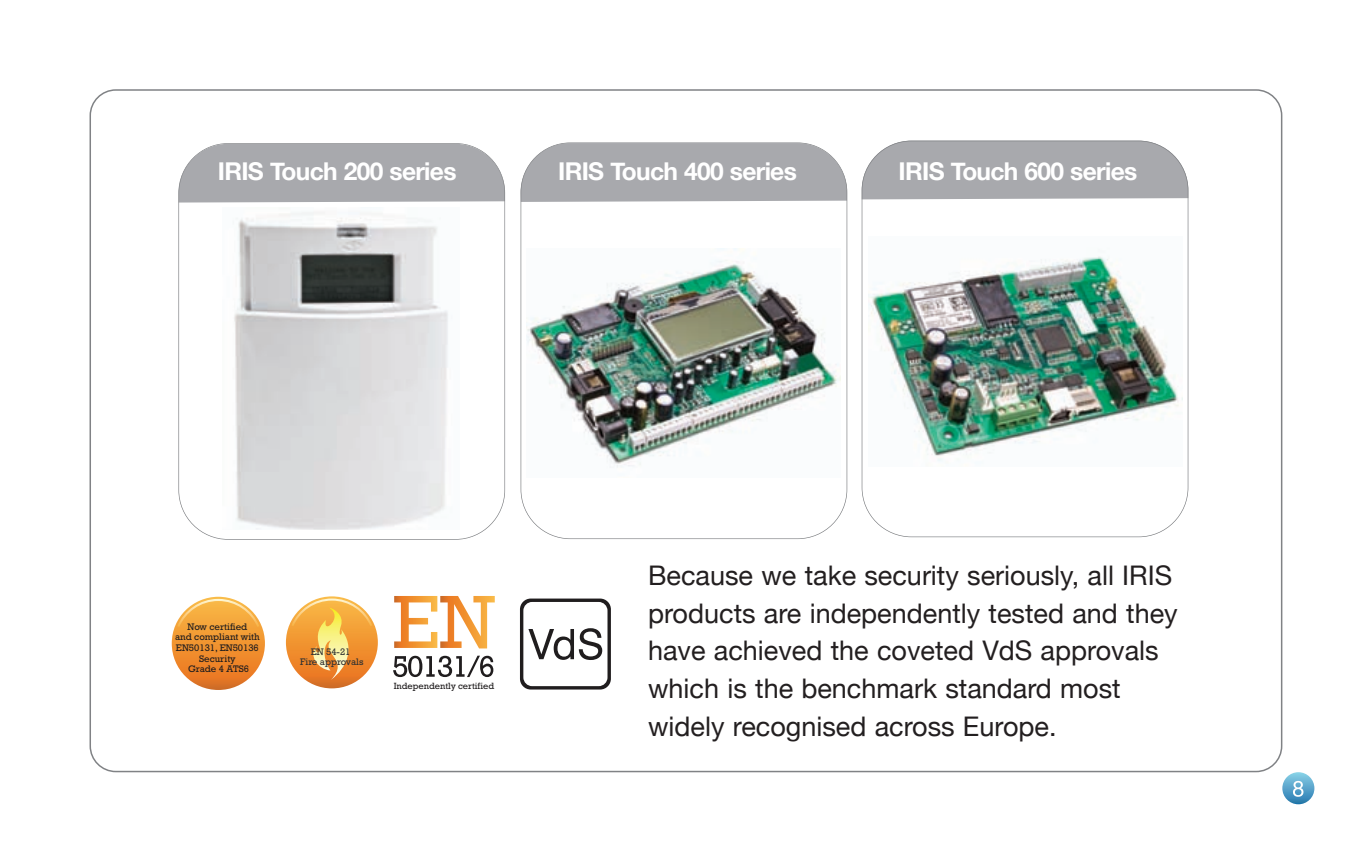
<style>
.page{position:relative;width:1371px;height:861px;background:#fff}
.page>*{position:absolute;margin:0;border:0;box-sizing:border-box;transform-origin:0 0}
.t1{font:27px/37.8px "Helvetica Neue";color:#231f20}
.t2{font:700 24.6px "Helvetica Neue";letter-spacing:-.03em;color:#fff}
.t3{font:9.6px/10.5px "Rockwell";color:#201d1e;text-align:center}
.t4{font:9.6px/9.6px "Rockwell";color:#313232;text-align:center}
.t5{font:9.3px "Rockwell";color:#201d1e}
</style>
<div class="page">
<svg style="left:522px;top:144px;width:325px;height:58px;background:#acadb1"></svg>
<svg style="left:863px;top:141px;width:325px;height:58px;background:#acadb1"></svg>
<div style="left:180px;top:144px;width:325px;height:58px;background:#a8a9ad"></div>
<svg style="left:1282px;top:772px;width:32px;height:32px"></svg>
<svg style="left:1293px;top:780px;width:10px;height:16px"></svg>
<img style="left:868px;top:256px;width:311px;height:205px">
<img style="left:526px;top:248px;width:314px;height:220px">
<img style="left:234px;top:212px;width:214px;height:317px">
<svg style="left:172px;top:596px;width:93px;height:93px;background:#ee8c2e"></svg>
<svg style="left:177px;top:598px;width:82px;height:29px"></svg>
<svg style="left:286px;top:596px;width:92px;height:92px"></svg>
<svg style="left:291px;top:598px;width:81px;height:81px;background:#f4b35b"></svg>
<svg style="left:394px;top:596px;width:101px;height:52px"></svg>
<svg style="left:393px;top:655px;width:100px;height:22px"></svg>
<svg style="left:520px;top:598px;width:91px;height:91px"></svg>
<p class="t2" style="left:218px;top:156px;width:240px">IRIS Touch 200 series</p>
<p class="t2" style="left:558px;top:156px;width:240px">IRIS Touch 400 series</p>
<p class="t2" style="left:898px;top:156px;width:240px">IRIS Touch 600 series</p>
<p class="t3" style="left:175px;top:621px;width:86px">Now certified<br>and compliant with<br>EN50131, EN50136<br>Security<br>Grade 4 ATS6</p>
<p class="t4" style="left:300px;top:647px;width:65px">EN 54-21<br>Fire approvals</p>
<p class="t5" style="left:394px;top:680px;width:102px">Independently certified</p>
<p class="t1" style="left:648px;top:555px;width:531px">Because we take security seriously, all IRIS products are independently tested and they have achieved the coveted VdS approvals which is the benchmark standard most widely recognised across Europe.</p>
</div>
